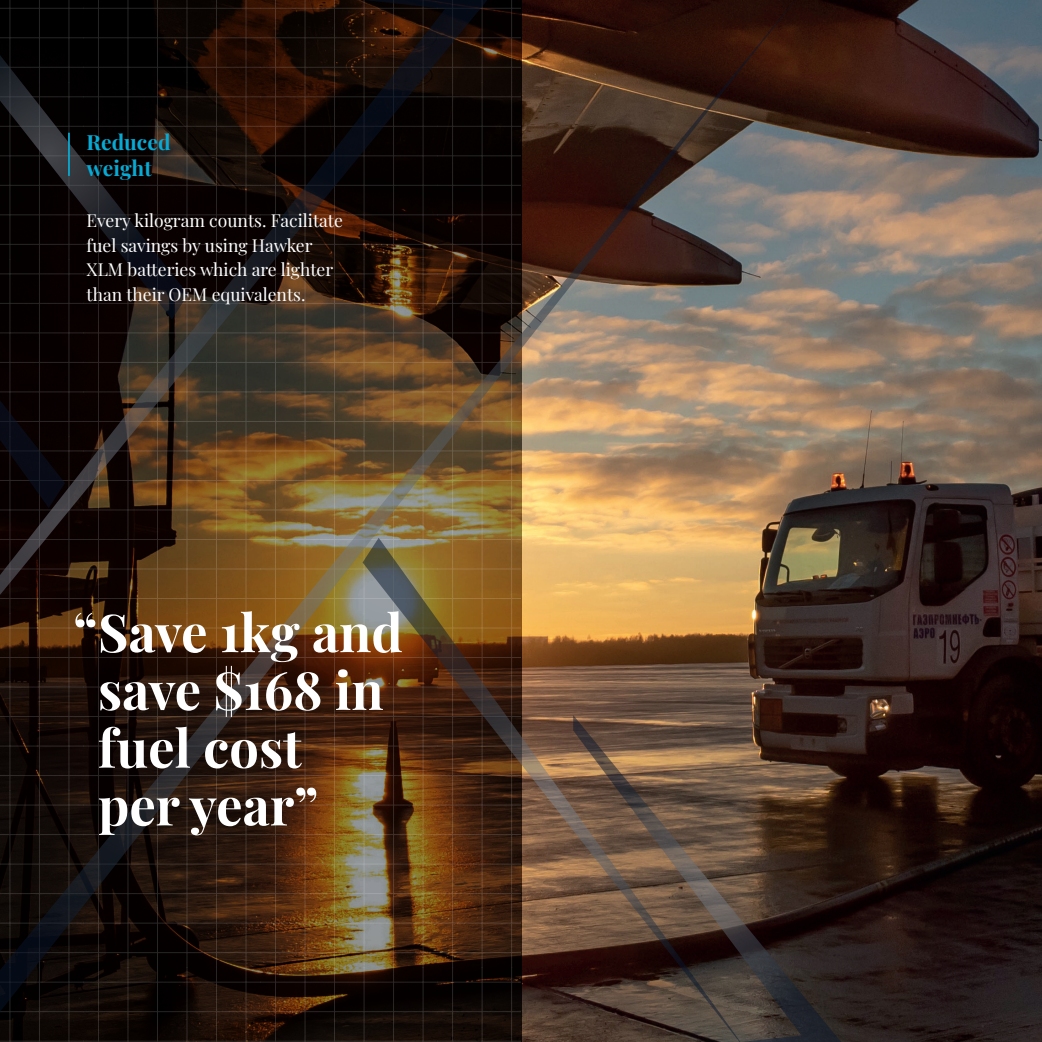
<style>
.page{position:relative;width:1042px;height:1042px;background:#fff}
.page>*{position:absolute;margin:0;border:0;box-sizing:border-box;transform-origin:0 0}
.t1{font:700 52.5px/57.8px "Playfair Display";color:#fff}
.t2{font:700 21px/25.2px "Playfair Display";color:#08aad4}
.t3{font:17.5px/24.5px "Playfair Display";color:#fff}
</style>
<div class="page">
<img style="left:795px;top:0;width:247px;height:1042px">
<svg style="left:740px;top:715px;width:101px;height:327px;background:#32241e"></svg>
<svg style="left:362px;top:1012px;width:378px;height:30px;background:#362921"></svg>
<img style="left:0;top:0;width:795px;height:1012px">
<hr style="left:68px;top:133px;width:2px;height:43px;background:#08aad4">
<p class="t2" style="left:87px;top:128px;width:85px">Reduced weight</p>
<p class="t3" style="left:87px;top:207px;width:258px">Every kilogram counts. Facilitate fuel savings by using Hawker<br>XLM batteries which are lighter than their OEM equivalents.</p>
<h1 class="t1" style="left:98px;top:599px;width:306px;text-indent:-25px">“Save 1kg and save $168 in fuel cost<br>per year”</h1>
</div>
